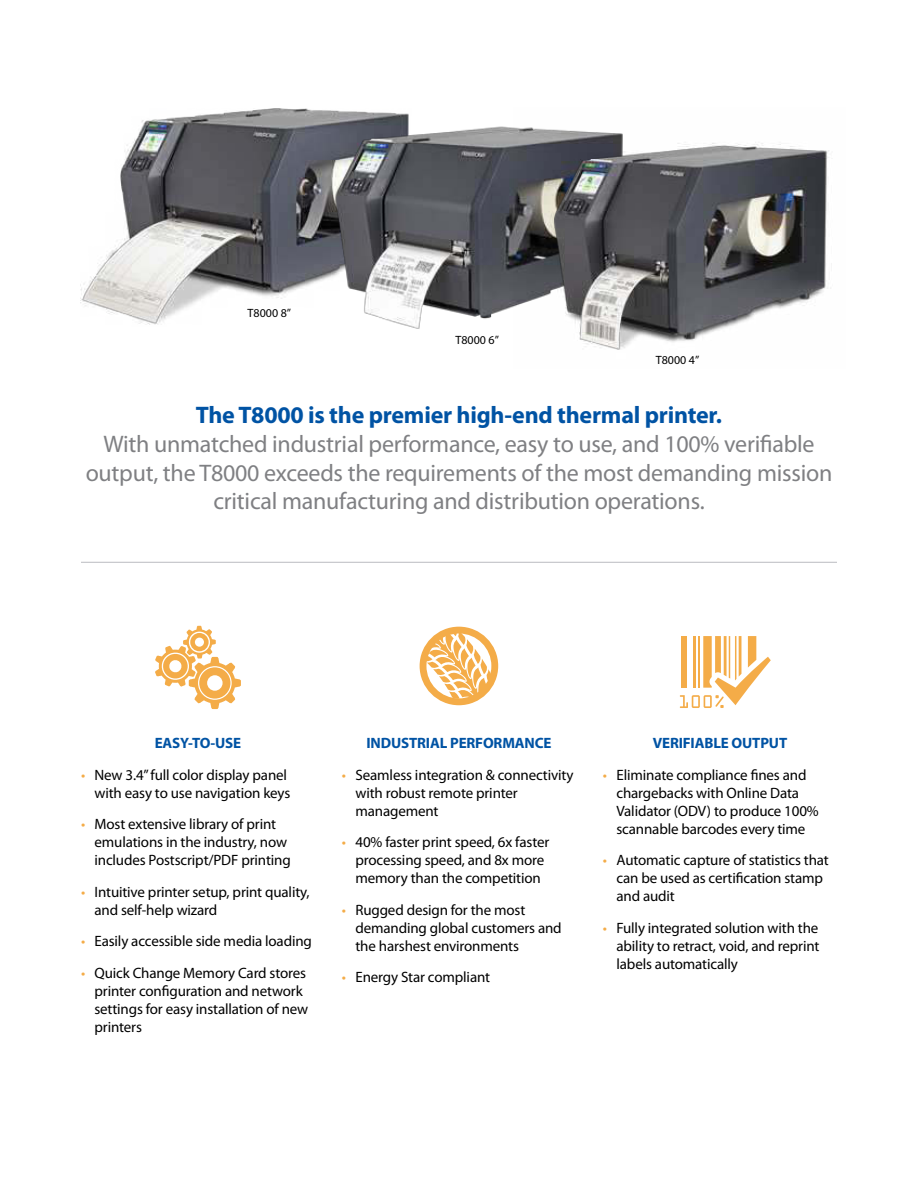
<style>
.page{position:relative;width:918px;height:1188px;background:#fff}
.page>*{position:absolute;margin:0;border:0;box-sizing:border-box;transform-origin:0 0}
.t1{font:24px/28.8px "Myriad Pro";letter-spacing:-.01em;color:#7f8083;text-align:center}
.t2{font:700 24px "Myriad Pro";letter-spacing:-.01em;color:#0053a4}
.t3{font:15px/18px "Myriad Pro";letter-spacing:-.01em;color:#000}
.t4{font:700 15px "Myriad Pro";letter-spacing:-.01em;color:#0053a4}
.t5{font:12px "Myriad Pro";color:#000}
.s1{color:#f4ac48}
</style>
<div class="page">
<img style="left:80px;top:109px;width:222px;height:216px">
<img style="left:302px;top:108px;width:212px;height:221px">
<img style="left:514px;top:127px;width:317px;height:223px">
<svg style="left:155px;top:626px;width:86px;height:83px"></svg>
<svg style="left:420px;top:627px;width:78px;height:78px"></svg>
<svg style="left:680px;top:636px;width:91px;height:72px"></svg>
<hr style="left:81px;top:562px;width:756px;height:1px;background:#babcc0">
<p class="t5" style="left:248px;top:309px;width:45px">T8000 8”</p>
<p class="t5" style="left:456px;top:335px;width:45px">T8000 6”</p>
<p class="t5" style="left:656px;top:356px;width:45px">T8000 4”</p>
<h1 class="t2" style="left:196px;top:406px;width:528px">The T8000 is the premier high-end thermal printer.</h1>
<h1 class="t1" style="left:86px;top:431px;width:748px">With unmatched industrial performance, easy to use, and 100% verifiable output, the T8000 exceeds the requirements of the most demanding mission critical manufacturing and distribution operations.</h1>
<p class="t4" style="left:155px;top:738px;width:88px">EASY-TO-USE</p>
<p class="t3" style="left:81px;top:767px;width:211px;text-align:right"><span class="s1">•</span> New 3.4” full color display panel with easy to use navigation keys</p>
<p class="t3" style="left:95px;top:817px;width:198px;text-indent:-14px"><span class="s1">•</span> Most extensive library of print emulations in the industry, now includes Postscript/PDF printing</p>
<p class="t3" style="left:95px;top:884px;width:217px;text-indent:-14px"><span class="s1">•</span> Intuitive printer setup, print quality, and self-help wizard</p>
<p class="t3" style="left:81px;top:934px;width:232px"><span class="s1">•</span> Easily accessible side media loading</p>
<p class="t3" style="left:95px;top:965px;width:215px;text-indent:-14px"><span class="s1">•</span> Quick Change Memory Card stores printer configuration and network settings for easy installation of new printers</p>
<p class="t4" style="left:366px;top:738px;width:187px">INDUSTRIAL PERFORMANCE</p>
<p class="t3" style="left:355px;top:767px;width:219px;text-indent:-14px"><span class="s1">•</span> Seamless integration &amp; connectivity with robust remote printer management</p>
<p class="t3" style="left:342px;top:835px;width:209px;text-align:center"><span class="s1">•</span> 40% faster print speed, 6x faster processing speed, and 8x more memory than the competition</p>
<p class="t3" style="left:355px;top:902px;width:208px;text-indent:-14px"><span class="s1">•</span> Rugged design for the most demanding global customers and the harshest environments</p>
<p class="t3" style="left:342px;top:970px;width:150px"><span class="s1">•</span> Energy Star compliant</p>
<p class="t4" style="left:653px;top:738px;width:136px">VERIFIABLE OUTPUT</p>
<p class="t3" style="left:616px;top:767px;width:204px;text-indent:-14px"><span class="s1">•</span> Eliminate compliance fines and chargebacks with Online Data<br>Validator (ODV) to produce 100% scannable barcodes every time</p>
<p class="t3" style="left:616px;top:853px;width:214px;text-indent:-14px"><span class="s1">•</span> Automatic capture of statistics that can be used as certification stamp and audit</p>
<p class="t3" style="left:616px;top:920px;width:205px;text-align:justify;text-indent:-14px"><span class="s1">•</span> Fully integrated solution with the ability to retract, void, and reprint labels automatically</p>
</div>
